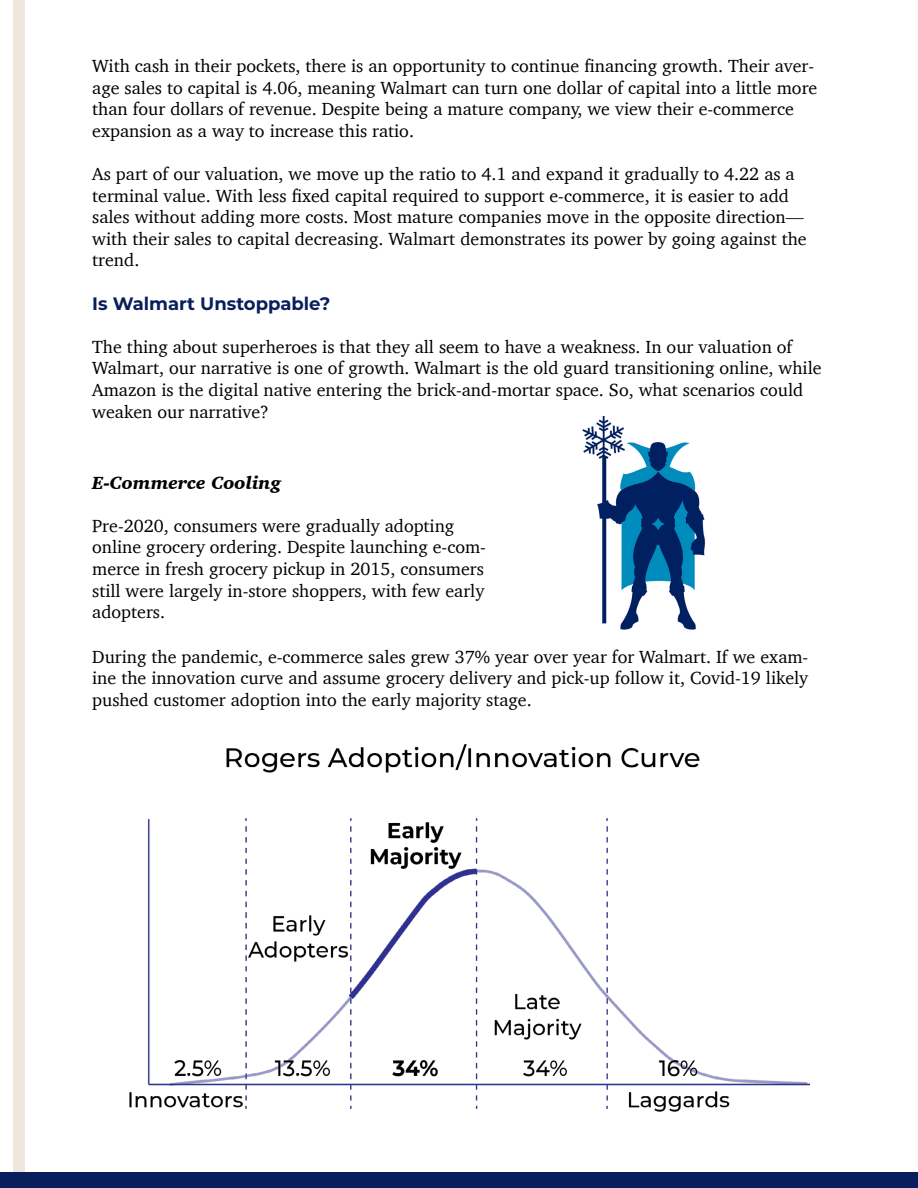
<style>
.page{position:relative;width:918px;height:1188px;background:#fff}
.page>*{position:absolute;margin:0;border:0;box-sizing:border-box;transform-origin:0 0}
.t1{font:18px/21.6px "Charter";color:#000}
.t2{font:700 18px "Montserrat";color:#091e5b}
.t3{font:italic 900 18px "Charter";color:#000}
</style>
<div class="page">
<div style="left:14px;top:0;width:11px;height:1188px;background:#eee5dd"></div>
<div style="left:0;top:1173px;width:918px;height:15px;background:#091e5b"></div>
<img style="left:129px;top:745px;width:680px;height:367px">
<img style="left:582px;top:417px;width:124px;height:213px">
<p class="t1" style="left:92px;top:55px;width:727px">With cash in their pockets, there is an opportunity to continue financing growth. Their aver&shy;age sales to capital is 4.06, meaning Walmart can turn one dollar of capital into a little more than four dollars of revenue. Despite being a mature company, we view their e-commerce expansion as a way to increase this ratio.</p>
<p class="t1" style="left:92px;top:163px;width:716px">As part of our valuation, we move up the ratio to 4.1 and expand it gradually to 4.22 as a terminal value. With less fixed capital required to support e-commerce, it is easier to add sales without adding more costs. Most mature companies move in the opposite direction— with their sales to capital decreasing. Walmart demonstrates its power by going against the trend.</p>
<p class="t2" style="left:92px;top:290px;width:240px">Is Walmart Unstoppable?</p>
<p class="t1" style="left:92px;top:336px;width:731px">The thing about superheroes is that they all seem to have a weakness. In our valuation of Walmart, our narrative is one of growth. Walmart is the old guard transitioning online, while Amazon is the digital native entering the brick-and-mortar space. So, what scenarios could weaken our narrative?</p>
<p class="t3" style="left:92px;top:471px;width:190px">E-Commerce Cooling</p>
<p class="t1" style="left:92px;top:515px;width:395px">Pre-2020, consumers were gradually adopting online grocery ordering. Despite launching e-com&shy;merce in fresh grocery pickup in 2015, consumers still were largely in-store shoppers, with few early adopters.</p>
<p class="t1" style="left:92px;top:645px;width:718px;text-align:justify">During the pandemic, e-commerce sales grew 37% year over year for Walmart. If we exam&shy;ine the innovation curve and assume grocery delivery and pick-up follow it, Covid-19 likely pushed customer adoption into the early majority stage.</p>
</div>
